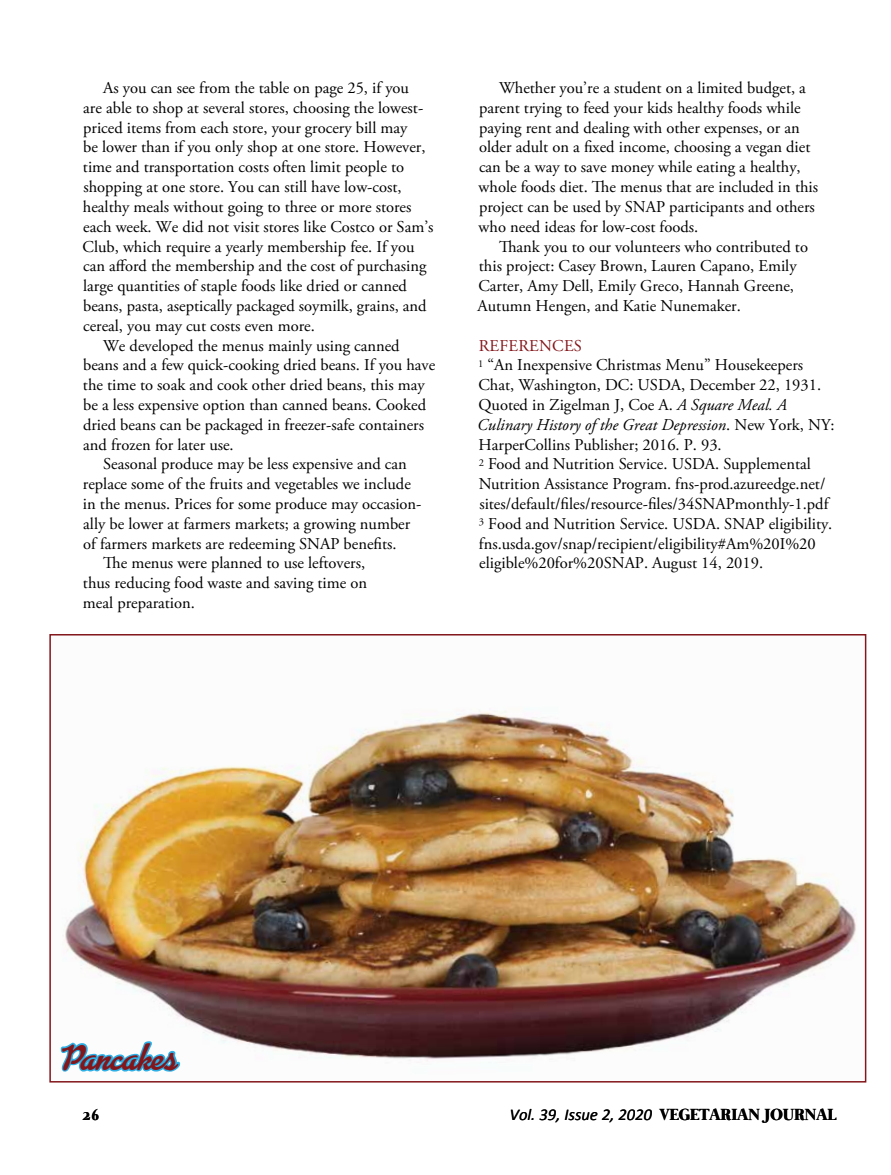
<style>
.page{position:relative;width:891px;height:1175px;background:#fff}
.page>*{position:absolute;margin:0;border:0;box-sizing:border-box;transform-origin:0 0}
.t1{font:700 31.5px "Advertising Script";color:#83161a}
.t2{font:16.5px/19.8px "Adobe Garamond Pro";color:#000}
.t3{font:italic 16.5px "Calibri";color:#000}
.t4{font:700 16.5px "Mermaid";color:#000}
.s1{color:#83161a}
.s2{font-style:italic}
.s3{font-family:"Mermaid";font-weight:700;font-style:normal}
</style>
<div class="page">
<img style="left:62px;top:708px;width:794px;height:355px">
<svg style="left:60px;top:1016px;width:123px;height:56px"></svg>
<p class="t2" style="left:103px;top:78px;width:307px">As you can see from the table on page 25, if you</p>
<p class="t2" style="left:83px;top:98px;width:341px">are able to shop at several stores, choosing the lowest-</p>
<p class="t2" style="left:83px;top:118px;width:326px">priced items from each store, your grocery bill may</p>
<p class="t2" style="left:83px;top:138px;width:344px">be lower than if you only shop at one store. However,</p>
<p class="t2" style="left:83px;top:158px;width:323px">time and transportation costs often limit people to</p>
<p class="t2" style="left:83px;top:177px;width:320px">shopping at one store. You can still have low-cost,</p>
<p class="t2" style="left:83px;top:197px;width:330px">healthy meals without going to three or more stores</p>
<p class="t2" style="left:83px;top:217px;width:352px">each week. We did not visit stores like Costco or Sam’s</p>
<p class="t2" style="left:83px;top:237px;width:334px">Club, which require a yearly membership fee. If you</p>
<p class="t2" style="left:83px;top:257px;width:345px">can afford the membership and the cost of purchasing</p>
<p class="t2" style="left:83px;top:276px;width:325px">large quantities of staple foods like dried or canned</p>
<p class="t2" style="left:83px;top:296px;width:345px">beans, pasta, aseptically packaged soymilk, grains, and</p>
<p class="t2" style="left:83px;top:316px;width:233px">cereal, you may cut costs even more.</p>
<p class="t2" style="left:103px;top:336px;width:298px">We developed the menus mainly using canned</p>
<p class="t2" style="left:83px;top:356px;width:354px">beans and a few quick-cooking dried beans. If you have</p>
<p class="t2" style="left:83px;top:375px;width:343px">the time to soak and cook other dried beans, this may</p>
<p class="t2" style="left:83px;top:395px;width:344px">be a less expensive option than canned beans. Cooked</p>
<p class="t2" style="left:83px;top:415px;width:342px">dried beans can be packaged in freezer-safe containers</p>
<p class="t2" style="left:83px;top:435px;width:152px">and frozen for later use.</p>
<p class="t2" style="left:103px;top:455px;width:305px">Seasonal produce may be less expensive and can</p>
<p class="t2" style="left:83px;top:474px;width:329px">replace some of the fruits and vegetables we include</p>
<p class="t2" style="left:83px;top:494px;width:340px">in the menus. Prices for some produce may occasion-</p>
<p class="t2" style="left:83px;top:514px;width:328px">ally be lower at farmers markets; a growing number</p>
<p class="t2" style="left:83px;top:534px;width:315px">of farmers markets are redeeming SNAP benefits.</p>
<p class="t2" style="left:103px;top:554px;width:264px">The menus were planned to use leftovers,</p>
<p class="t2" style="left:83px;top:573px;width:286px">thus reducing food waste and saving time on</p>
<p class="t2" style="left:83px;top:593px;width:114px">meal preparation.</p>
<p class="t2" style="left:479px;top:78px;width:341px;text-indent:20px">Whether you’re a student on a limited budget, a parent trying to feed your kids healthy foods while paying rent and dealing with other expenses, or an older adult on a fixed income, choosing a vegan diet can be a way to save money while eating a healthy, whole foods diet. The menus that are included in this project can be used by SNAP participants and others who need ideas for low-cost foods.</p>
<p class="t2" style="left:478px;top:237px;width:332px;text-indent:21px">Thank you to our volunteers who contributed to this project: Casey Brown, Lauren Capano, Emily Carter, Amy Dell, Emily Greco, Hannah Greene, Autumn Hengen, and Katie Nunemaker.</p>
<p class="t2" style="left:477px;top:336px;width:359px"><span class="s1">REFERENCES<br></span><sup>1</sup> “An Inexpensive Christmas Menu” Housekeepers Chat, Washington, DC: USDA, December 22, 1931.<br>Quoted in Zigelman J, Coe A. <span class="s2">A Square Meal. A Culinary History of the Great Depression</span>. New York, NY:<br>HarperCollins Publisher; 2016. P. 93.<br><sup>2</sup> Food and Nutrition Service. USDA. Supplemental Nutrition Assistance Program. fns-prod.azureedge.net/ sites/default/files/resource-files/34SNAPmonthly-1.pdf <sup>3</sup> Food and Nutrition Service. USDA. SNAP eligibility. fns.usda.gov/snap/recipient/eligibility#Am%20I%20 eligible%20for%20SNAP. August 14, 2019.</p>
<h1 class="t1" style="left:64px;top:1040px;width:115px">Pancakes</h1>
<p class="t4" style="left:82px;top:1104px;width:19px">26</p>
<p class="t3" style="left:510px;top:1102px;width:328px">Vol. 39, Issue 2, 2020 <span class="s3">VEGETARIAN JOURNAL</span></p>
</div>
